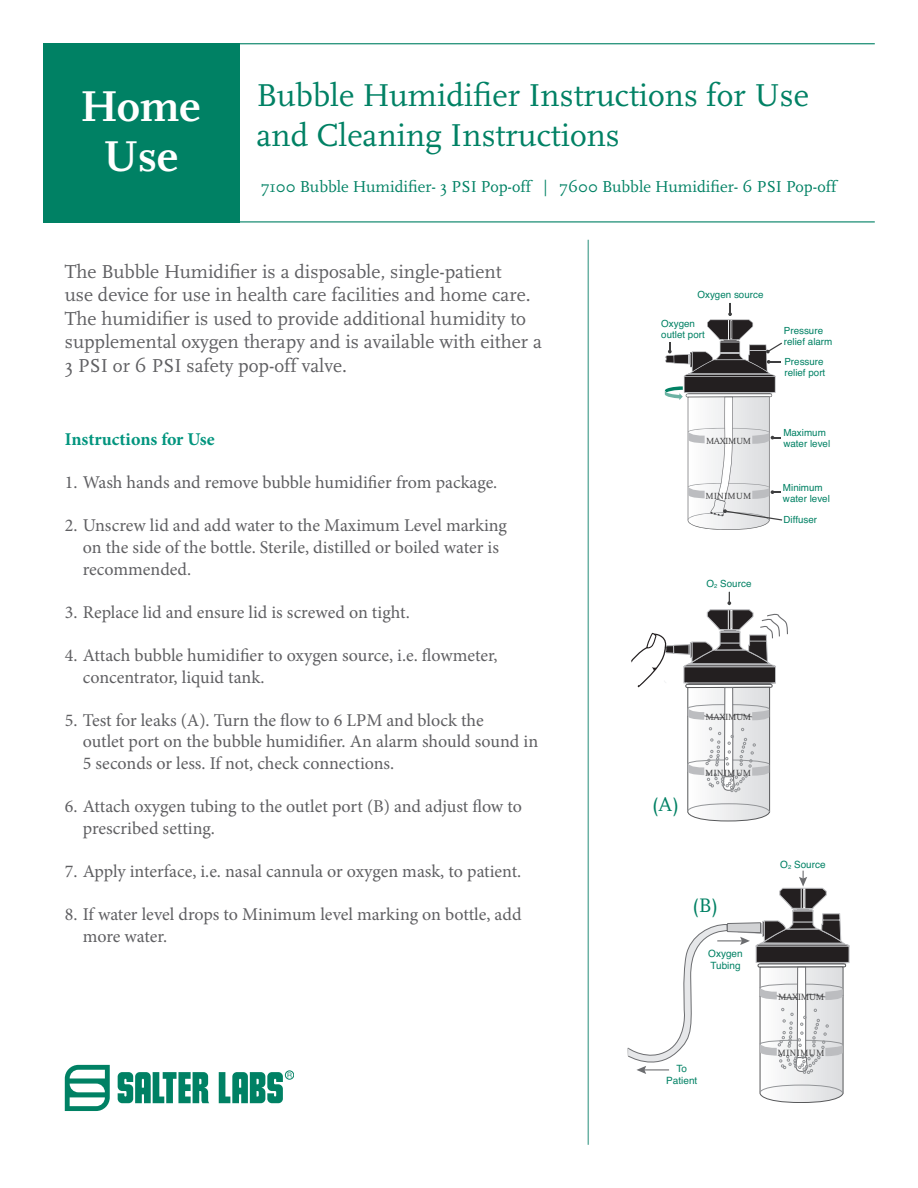
<style>
.page{position:relative;width:918px;height:1188px;background:#fff}
.page>*{position:absolute;margin:0;border:0;box-sizing:border-box;transform-origin:0 0}
.t1{font:700 45px/49.5px "Scala";color:#fff;text-align:center}
.t2{font:33px/39.6px "Scala";color:#008164}
.t3{font:20.4px "Scala";color:#008164}
.t4{font:19.5px/23.4px "Scala";color:#5f5f62}
.t5{font:18px/21.6px "Minion Pro";color:#5f5f62}
.t6{font:700 18px "Minion Pro";letter-spacing:-.005em;color:#02957e}
.t7{font:16.5px "Scala";color:#008164}
.t8{font:10.05px/12px "Helvetica";color:#008164}
.t9{font:9.9px "Helvetica";color:#008164}
.t10{font:9.75px/10.9px "Helvetica";color:#008164}
.t11{font:9.45px "Scala Caps";letter-spacing:-.05em;color:#3e3e3f}
.t12{font:9.45px "Scala Caps";color:#3e3e3f}
.t13{font:9.3px "Scala Caps";letter-spacing:-.05em;color:#3e3e3f}
.t14{font:9.3px "Scala Caps";color:#3e3e3f}
</style>
<div class="page">
<hr style="left:43px;top:43px;width:832px;height:1px;background:#008164">
<hr style="left:43px;top:221px;width:832px;height:1px;background:#008164">
<hr style="left:588px;top:240px;width:1px;height:905px;background:#6bb2a4">
<div style="left:43px;top:43px;width:197px;height:179px;background:#008164"></div>
<svg style="left:664px;top:303px;width:118px;height:227px"></svg>
<svg style="left:631px;top:592px;width:157px;height:229px"></svg>
<div style="left:285px;top:1071px;width:9px;height:8px;border:1px solid #008164;border-radius:50%"></div>
<svg style="left:65px;top:1065px;width:45px;height:46px"></svg>
<svg style="left:118px;top:1072px;width:174px;height:31px"></svg>
<svg style="left:628px;top:871px;width:221px;height:232px"></svg>
<p class="t1" style="left:81px;top:82px;width:121px">Home<br>Use</p>
<p class="t2" style="left:256px;top:77px;width:554px">Bubble Humidifier Instructions for Use and Cleaning Instructions</p>
<p class="t7" style="left:261px;top:177px;width:577px">7100 Bubble Humidifier- 3 PSI Pop-off | 7600 Bubble Humidifier- 6 PSI Pop-off</p>
<p class="t4" style="left:65px;top:260px;width:479px">The Bubble Humidifier is a disposable, single-patient<br>use device for use in health care facilities and home care.<br>The humidifier is used to provide additional humidity to supplemental oxygen therapy and is available with either a 3 PSI or 6 PSI safety pop-off valve.</p>
<p class="t6" style="left:65px;top:427px;width:151px">Instructions for Use</p>
<p class="t5" style="left:65px;top:472px;width:434px">1. Wash hands and remove bubble humidifier from package.</p>
<p class="t5" style="left:83px;top:515px;width:426px;text-indent:-18px">2. Unscrew lid and add water to the Maximum Level marking on the side of the bottle. Sterile, distilled or boiled water is recommended.</p>
<p class="t5" style="left:65px;top:601px;width:346px">3. Replace lid and ensure lid is screwed on tight.</p>
<p class="t5" style="left:83px;top:645px;width:416px;text-indent:-18px">4. Attach bubble humidifier to oxygen source, i.e. flowmeter, concentrator, liquid tank.</p>
<p class="t5" style="left:83px;top:709px;width:457px;text-indent:-18px">5. Test for leaks (A). Turn the flow to 6 LPM and block the<br>outlet port on the bubble humidifier. An alarm should sound in<br>5 seconds or less. If not, check connections.</p>
<p class="t5" style="left:83px;top:796px;width:441px;text-indent:-18px">6. Attach oxygen tubing to the outlet port (B) and adjust flow to prescribed setting.</p>
<p class="t5" style="left:65px;top:861px;width:458px">7. Apply interface, i.e. nasal cannula or oxygen mask, to patient.</p>
<p class="t5" style="left:83px;top:904px;width:440px;text-indent:-18px">8. If water level drops to Minimum level marking on bottle, add more water.</p>
<p class="t10" style="left:697px;top:290px;width:68px">Oxygen source</p>
<p class="t10" style="left:661px;top:319px;width:45px">Oxygen outlet port</p>
<p class="t10" style="left:784px;top:325px;width:50px">Pressure relief alarm</p>
<p class="t10" style="left:784px;top:357px;width:42px">Pressure relief port</p>
<p class="t13" style="left:706px;top:436px;width:47px">MAXIMUM</p>
<p class="t14" style="left:705px;top:491px;width:48px">MINIMUM</p>
<p class="t10" style="left:783px;top:428px;width:48px">Maximum water level</p>
<p class="t10" style="left:783px;top:482px;width:48px">Minimum water level</p>
<p class="t10" style="left:784px;top:515px;width:35px">Diffuser</p>
<p class="t9" style="left:707px;top:576px;width:46px">O<sub>2</sub> Source</p>
<p class="t13" style="left:706px;top:712px;width:47px">MAXIMUM</p>
<p class="t3" style="left:652px;top:794px;width:28px">(A)</p>
<p class="t14" style="left:705px;top:768px;width:48px">MINIMUM</p>
<p class="t3" style="left:693px;top:894px;width:27px">(B)</p>
<p class="t8" style="left:708px;top:948px;width:36px">Oxygen<br>Tubing</p>
<p class="t8" style="left:666px;top:1063px;width:33px;text-align:center">To<br>Patient</p>
<p class="t8" style="left:780px;top:859px;width:47px">O<sub>2</sub> Source</p>
<p class="t11" style="left:778px;top:992px;width:48px">MAXIMUM</p>
<p class="t12" style="left:778px;top:1048px;width:48px">MINIMUM</p>
</div>
